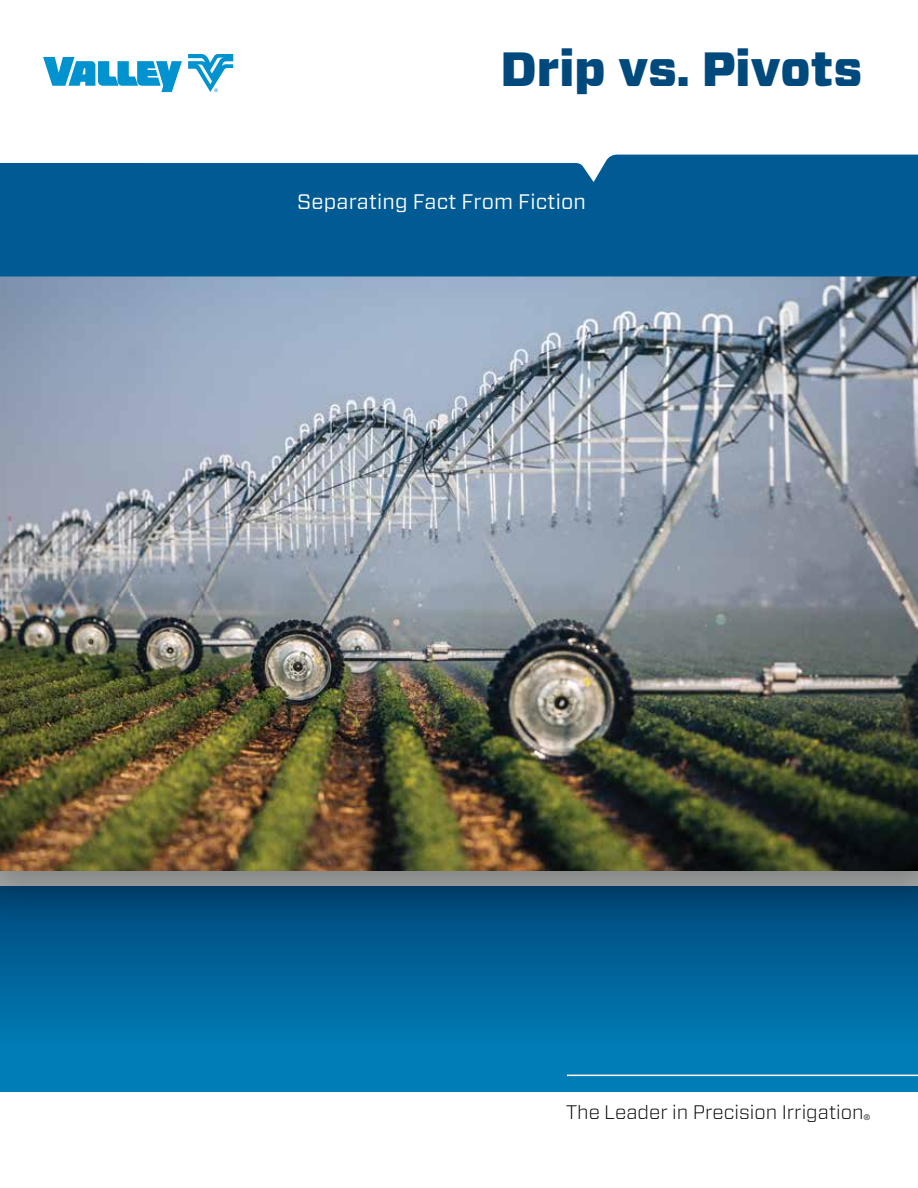
<style>
.page{position:relative;width:918px;height:1188px;background:#fff}
.page>*{position:absolute;margin:0;border:0;box-sizing:border-box;transform-origin:0 0}
.t1{font:900 48px "Forza";color:#00497c}
.t2{font:21px "Forza";letter-spacing:.01em;color:#fff}
.t3{font:300 19.5px "Forza";color:#000}
.t4{font:300 7.8px "Helvetica Neue LT Pro";color:#000}
</style>
<div class="page">
<div style="left:0;top:886px;width:918px;height:206px;background:#007db6"></div>
<svg style="left:0;top:929px;width:918px;height:92px;fill:#00649b"></svg>
<div style="left:0;top:256px;width:918px;height:673px;background:#000;opacity:.32"></div>
<img style="left:0;top:276px;width:918px;height:594px">
<div style="left:0;top:155px;width:918px;height:121px;background:#005b94"></div>
<hr style="left:567px;top:1075px;width:351px;height:1px;background:#fff">
<svg style="left:188px;top:54px;width:45px;height:38px"></svg>
<svg style="left:43px;top:57px;width:139px;height:35px"></svg>
<h1 class="t1" style="left:500px;top:37px;width:363px">Drip vs. Pivots</h1>
<p class="t2" style="left:297px;top:188px;width:290px">Separating Fact From Fiction</p>
<p class="t3" style="left:566px;top:1099px;width:299px">The Leader in Precision Irrigation</p>
<p class="t4" style="left:864px;top:1113px;width:8px">®</p>
</div>
